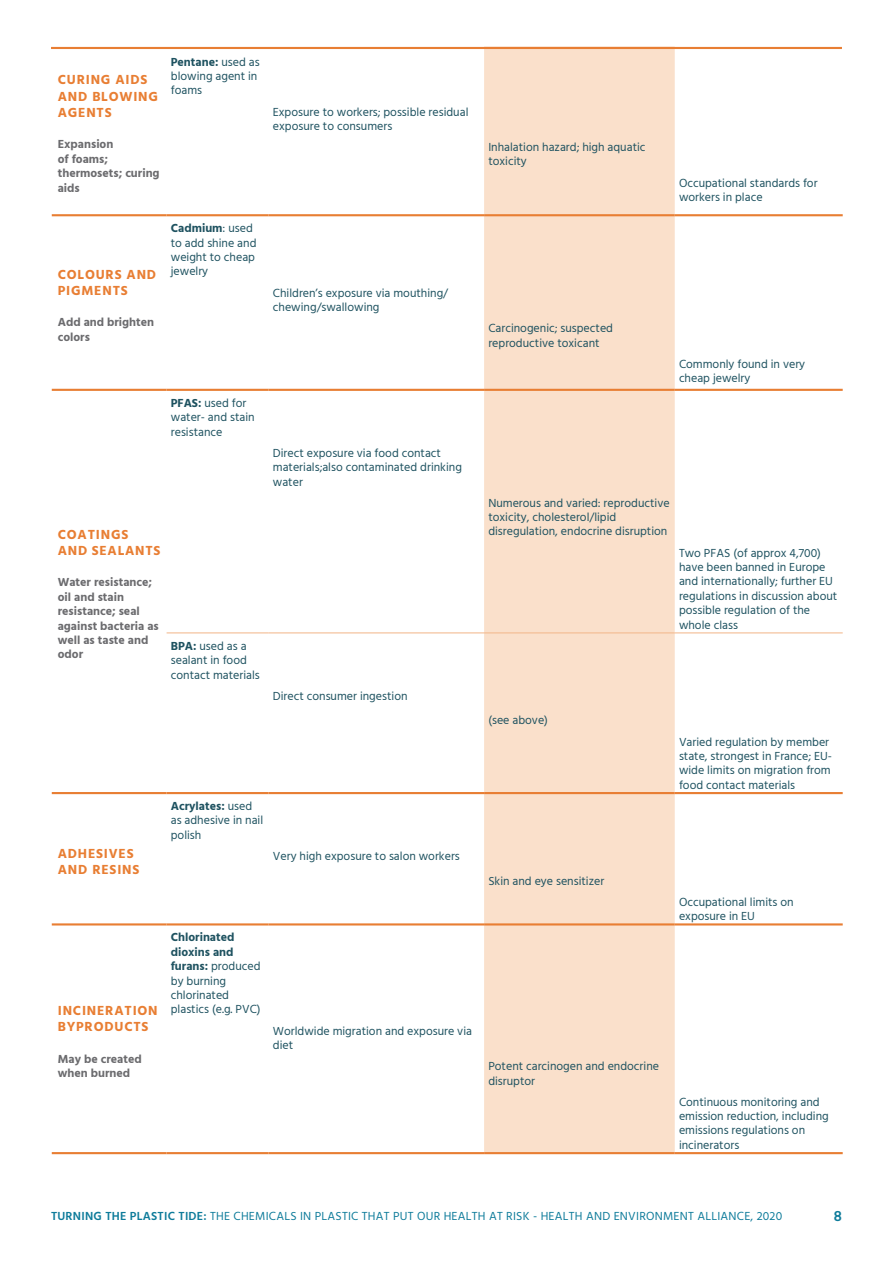
<style>
.page{position:relative;width:893px;height:1263px;background:#fff}
.page>*{position:absolute;margin:0;border:0;box-sizing:border-box;transform-origin:0 0}
.t1{font:600 15px "Hind";color:#0d7b9a}
.Table_subheading{font:700 13.5px/16.2px "Hind";letter-spacing:.06em;color:#e87e33}
.Table_body{font:12px/14.4px "Hind";color:#1e5260}
.Table_body-2{font:700 12px/14.4px "Hind";color:#6b6b6e}
.t2{font:12px "Hind";letter-spacing:.02em;color:#0d7b9a}
.s1{font-weight:700}
.s2{font-weight:600}
</style>
<div class="page">
<div style="left:484px;top:49px;width:191px;height:1103px;background:#fae0cb"></div>
<hr style="left:52px;top:792px;width:115px;height:2px;background:#e87e33">
<hr style="left:167px;top:792px;width:102px;height:2px;background:#e87e33">
<hr style="left:269px;top:792px;width:215px;height:2px;background:#e87e33">
<hr style="left:484px;top:792px;width:191px;height:2px;background:#e87e33">
<hr style="left:675px;top:792px;width:168px;height:2px;background:#e87e33">
<hr style="left:167px;top:632px;width:102px;height:1px;background:#f3b88d">
<hr style="left:269px;top:632px;width:215px;height:1px;background:#f3b88d">
<hr style="left:484px;top:632px;width:191px;height:1px;background:#f3b88d">
<hr style="left:675px;top:632px;width:168px;height:1px;background:#f3b88d">
<hr style="left:52px;top:923px;width:115px;height:2px;background:#e87e33">
<hr style="left:167px;top:923px;width:102px;height:2px;background:#e87e33">
<hr style="left:269px;top:923px;width:215px;height:2px;background:#e87e33">
<hr style="left:484px;top:923px;width:191px;height:2px;background:#e87e33">
<hr style="left:675px;top:923px;width:168px;height:2px;background:#e87e33">
<hr style="left:52px;top:1152px;width:115px;height:2px;background:#e87e33">
<hr style="left:167px;top:1152px;width:102px;height:2px;background:#e87e33">
<hr style="left:269px;top:1152px;width:215px;height:2px;background:#e87e33">
<hr style="left:484px;top:1152px;width:191px;height:2px;background:#e87e33">
<hr style="left:675px;top:1152px;width:168px;height:2px;background:#e87e33">
<hr style="left:52px;top:214px;width:115px;height:2px;background:#e87e33">
<hr style="left:167px;top:214px;width:102px;height:2px;background:#e87e33">
<hr style="left:269px;top:214px;width:215px;height:2px;background:#e87e33">
<hr style="left:484px;top:214px;width:191px;height:2px;background:#e87e33">
<hr style="left:675px;top:214px;width:168px;height:2px;background:#e87e33">
<hr style="left:52px;top:389px;width:115px;height:2px;background:#e87e33">
<hr style="left:167px;top:389px;width:102px;height:2px;background:#e87e33">
<hr style="left:269px;top:389px;width:215px;height:2px;background:#e87e33">
<hr style="left:484px;top:389px;width:191px;height:2px;background:#e87e33">
<hr style="left:675px;top:389px;width:168px;height:2px;background:#e87e33">
<hr style="left:51px;top:47px;width:791px;height:2px;background:#e87e33">
<p class="Table_subheading" style="left:58px;top:72px;width:102px">CURING AIDS<br>AND BLOWING<br>AGENTS</p>
<p class="Table_body-2" style="left:58px;top:137px;width:103px">Expansion<br>of foams; thermosets; curing aids</p>
<p class="Table_body" style="left:171px;top:55px;width:90px"><span class="s1">Pentane:</span> used as blowing agent in foams</p>
<p class="Table_subheading" style="left:58px;top:266px;width:100px">COLOURS AND<br>PIGMENTS</p>
<p class="Table_body-2" style="left:58px;top:315px;width:98px">Add and brighten colors</p>
<p class="Table_body" style="left:171px;top:222px;width:87px"><span class="s1">Cadmium</span>: used to add shine and weight to cheap jewelry</p>
<p class="Table_body" style="left:273px;top:105px;width:197px">Exposure to workers; possible residual exposure to consumers</p>
<p class="Table_body" style="left:273px;top:286px;width:177px">Children’s exposure via mouthing/ chewing/swallowing</p>
<p class="Table_body" style="left:171px;top:396px;width:85px"><span class="s1">PFAS:</span> used for water- and stain resistance</p>
<p class="Table_body" style="left:273px;top:446px;width:191px">Direct exposure via food contact materials;also contaminated drinking water</p>
<p class="Table_subheading" style="left:58px;top:526px;width:104px">COATINGS<br>AND SEALANTS</p>
<p class="Table_body-2" style="left:58px;top:575px;width:103px">Water resistance; oil and stain resistance; seal against bacteria as well as taste and odor</p>
<p class="Table_body" style="left:171px;top:639px;width:90px"><span class="s1">BPA:</span> used as a sealant in food contact materials</p>
<p class="Table_body" style="left:273px;top:689px;width:136px">Direct consumer ingestion</p>
<p class="Table_subheading" style="left:58px;top:845px;width:83px">ADHESIVES<br>AND RESINS</p>
<p class="Table_body" style="left:171px;top:799px;width:94px"><span class="s1">Acrylates:</span> used as adhesive in nail polish</p>
<p class="Table_body" style="left:273px;top:849px;width:188px">Very high exposure to salon workers</p>
<p class="Table_subheading" style="left:58px;top:1002px;width:101px">INCINERATION<br>BYPRODUCTS</p>
<p class="Table_body-2" style="left:58px;top:1051px;width:86px">May be created when burned</p>
<p class="Table_body" style="left:171px;top:931px;width:91px"><span class="s1">Chlorinated dioxins and furans:</span> produced by burning chlorinated plastics (e.g. PVC)</p>
<p class="Table_body" style="left:273px;top:1024px;width:201px">Worldwide migration and exposure via diet</p>
<p class="Table_body" style="left:488px;top:140px;width:159px">Inhalation hazard; high aquatic toxicity</p>
<p class="Table_body" style="left:679px;top:176px;width:140px">Occupational standards for workers in place</p>
<p class="Table_body" style="left:488px;top:321px;width:126px">Carcinogenic; suspected reproductive toxicant</p>
<p class="Table_body" style="left:679px;top:357px;width:128px">Commonly found in very cheap jewelry</p>
<p class="Table_body" style="left:488px;top:496px;width:183px">Numerous and varied: reproductive toxicity, cholesterol/lipid disregulation, endocrine disruption</p>
<p class="Table_body" style="left:679px;top:546px;width:160px">Two PFAS (of approx 4,700) have been banned in Europe and internationally; further EU regulations in discussion about possible regulation of the whole class</p>
<p class="Table_body" style="left:488px;top:714px;width:61px">(see above)</p>
<p class="Table_body" style="left:488px;top:874px;width:118px">Skin and eye sensitizer</p>
<p class="Table_body" style="left:679px;top:735px;width:155px">Varied regulation by member state, strongest in France; EU&shy;wide limits on migration from food contact materials</p>
<p class="Table_body" style="left:679px;top:895px;width:116px">Occupational limits on exposure in EU</p>
<p class="Table_body" style="left:488px;top:1059px;width:172px">Potent carcinogen and endocrine disruptor</p>
<p class="Table_body" style="left:679px;top:1095px;width:151px">Continuous monitoring and emission reduction, including emissions regulations on incinerators</p>
<p class="t2" style="left:51px;top:1207px;width:733px"><span class="s2">TURNING THE PLASTIC TIDE:</span> THE CHEMICALS IN PLASTIC THAT PUT OUR HEALTH AT RISK - HEALTH AND ENVIRONMENT ALLIANCE, 2020</p>
<p class="t1" style="left:834px;top:1205px;width:10px">8</p>
</div>
